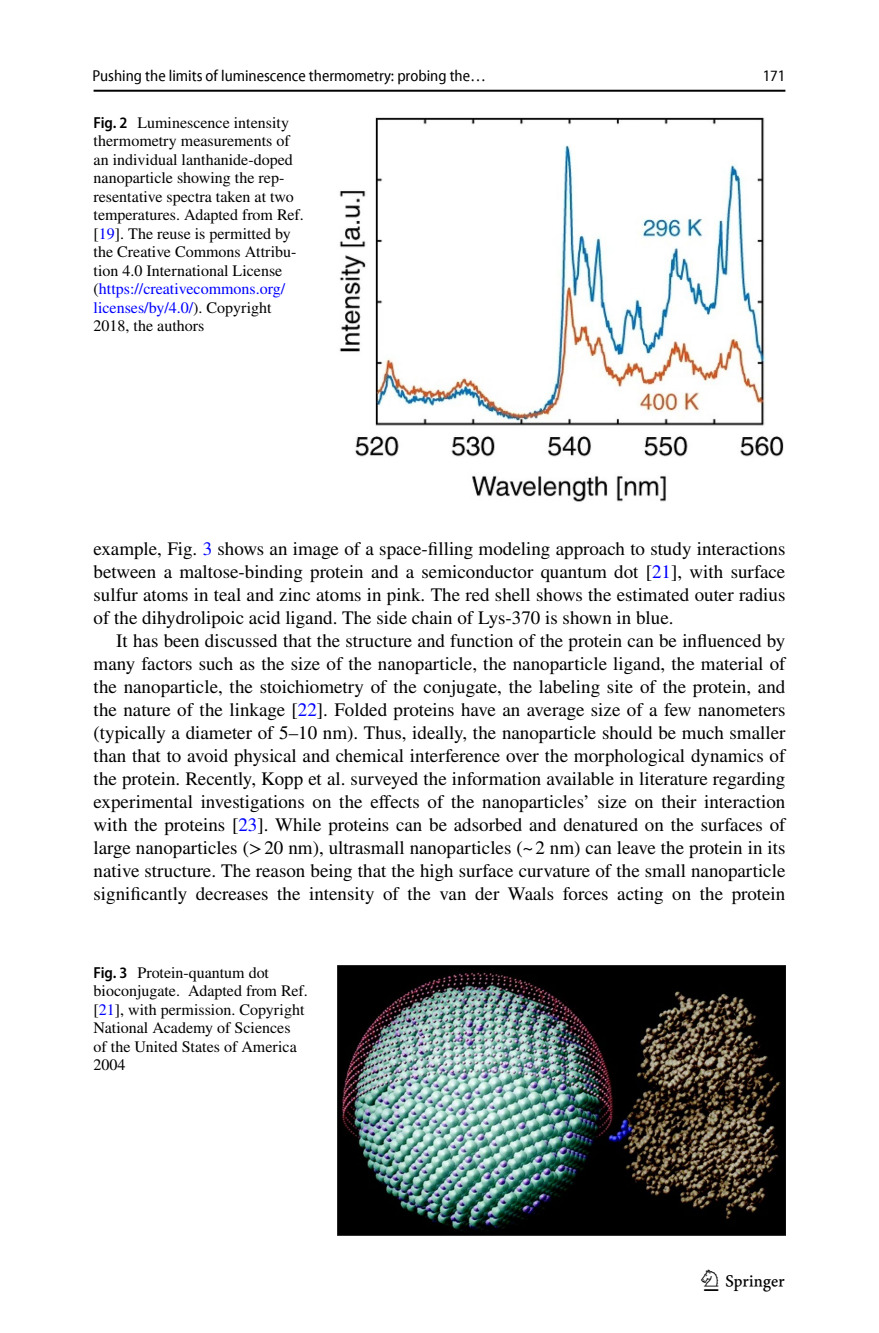
<style>
.page{position:relative;width:879px;height:1333px;background:#fff}
.page>*{position:absolute;margin:0;border:0;box-sizing:border-box;transform-origin:0 0}
.t1{font:30px "Springnew Regular 5";color:#000}
.t2{font:19px/23px "STIX";color:#000;text-align:justify}
.t3{font:16px/18.4px "STIX";color:#000}
.t4{font:semi-condensed 16px "Myriad Pro Unic";color:#000}
.s1{font-family:"Myriad Pro";font-weight:600;font-stretch:semi-condensed}
.s2{color:#00f}
</style>
<div class="page">
<hr style="left:94px;top:90px;width:691px;height:2px;background:#000">
<img style="left:339px;top:117px;width:445px;height:385px">
<img style="left:337px;top:965px;width:448px;height:270px">
<p class="t4" style="left:92px;top:69px;width:395px">Pushing the limits of luminescence thermometry: probing the…</p>
<p class="t4" style="left:762px;top:69px;width:24px">171</p>
<p class="t3" style="left:94px;top:114px;width:212px"><span class="s1">Fig. 2</span> Luminescence intensity thermometry measurements of an individual lanthanide-doped nanoparticle showing the rep&shy;resentative spectra taken at two temperatures. Adapted from Ref. [<span class="s2">19</span>]. The reuse is permitted by the Creative Commons Attribu&shy;tion 4.0 International License (<span class="s2">https://creativecommons.org/ licenses/by/4.0/</span>). Copyright<br>2018, the authors</p>
<p class="t2" style="left:94px;top:538px;width:693px">example, Fig. <span class="s2">3</span> shows an image of a space-filling modeling approach to study interactions between a maltose-binding protein and a semiconductor quantum dot [<span class="s2">21</span>], with surface sulfur atoms in teal and zinc atoms in pink. The red shell shows the estimated outer radius of the dihydrolipoic acid ligand. The side chain of Lys-370 is shown in blue.</p>
<p class="t2" style="left:94px;top:630px;width:693px;text-indent:23px">It has been discussed that the structure and function of the protein can be influenced by many factors such as the size of the nanoparticle, the nanoparticle ligand, the material of the nanoparticle, the stoichiometry of the conjugate, the labeling site of the protein, and the nature of the linkage [<span class="s2">22</span>]. Folded proteins have an average size of a few nanometers (typically a diameter of 5–10 nm). Thus, ideally, the nanoparticle should be much smaller than that to avoid physical and chemical interference over the morphological dynamics of the protein. Recently, Kopp et al. surveyed the information available in literature regarding experimental investigations on the effects of the nanoparticles’ size on their interaction with the proteins [<span class="s2">23</span>]. While proteins can be adsorbed and denatured on the surfaces of large nanoparticles (&gt;20 nm), ultrasmall nanoparticles (~2 nm) can leave the protein in its native structure. The reason being that the high surface curvature of the small nanoparticle significantly decreases the intensity of the van der Waals forces acting on the protein</p>
<p class="t3" style="left:94px;top:964px;width:216px"><span class="s1">Fig. 3</span> Protein-quantum dot bioconjugate. Adapted from Ref. [<span class="s2">21</span>], with permission. Copyright<br>National Academy of Sciences<br>of the United States of America<br>2004</p>
<h1 class="t1" style="left:704px;top:1269px;width:83px">1 3</h1>
</div>
